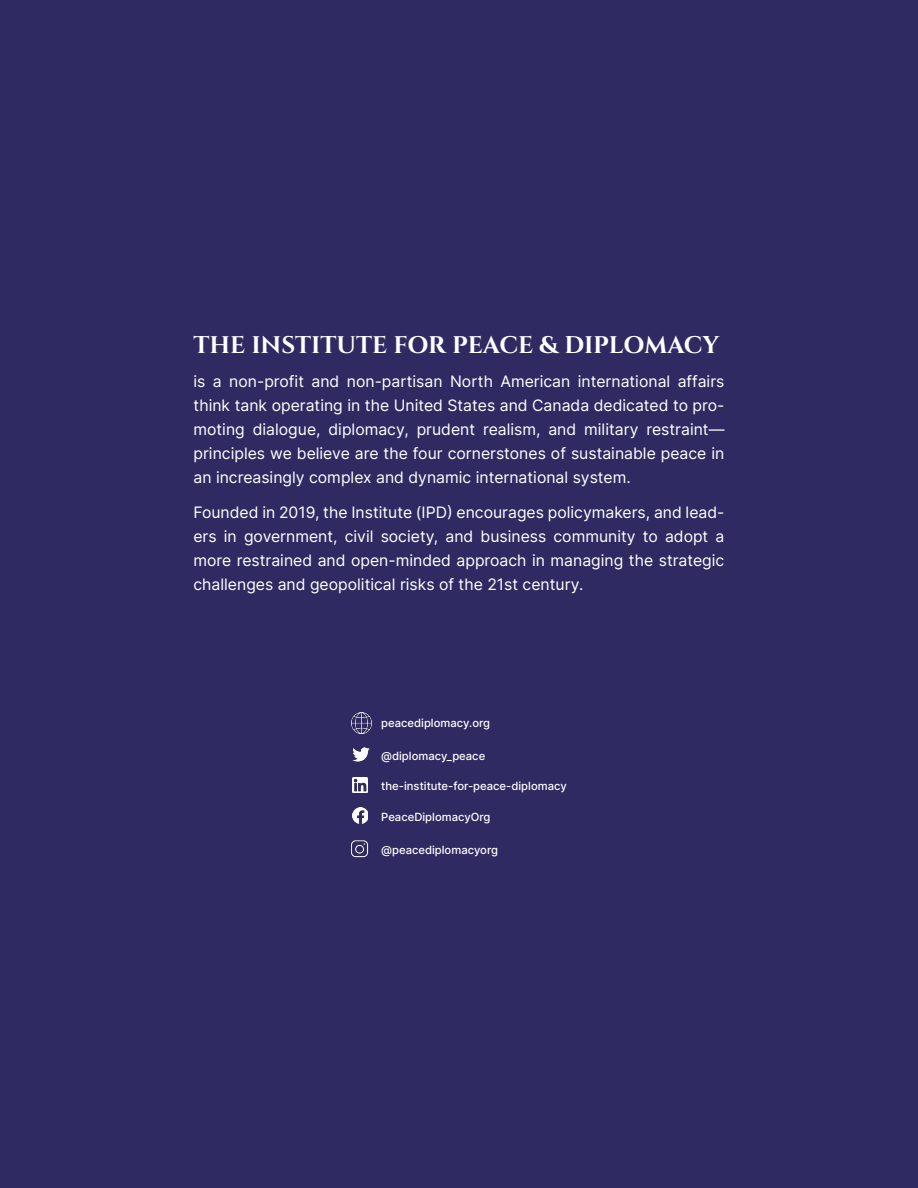
<style>
.page{position:relative;width:918px;height:1188px;background:#2f2b62}
.page>*{position:absolute;margin:0;border:0;box-sizing:border-box;transform-origin:0 0}
.t1{font:24px "Cinzel";color:#fff}
.t2{font:15.75px/24px "Inter";color:#fff;text-align:justify}
.t3{font:500 11.25px "Inter";color:#fff}
</style>
<div class="page">
<img style="left:351px;top:713px;width:21px;height:20px">
<img style="left:353px;top:747px;width:17px;height:15px">
<img style="left:353px;top:777px;width:15px;height:15px">
<img style="left:353px;top:807px;width:15px;height:16px">
<img style="left:351px;top:840px;width:18px;height:18px">
<h1 class="t1" style="left:194px;top:329px;width:527px">THE INSTITUTE FOR PEACE &amp; DIPLOMACY</h1>
<p class="t2" style="left:193px;top:369px;width:533px">is a non-profit and non-partisan North American international affairs think tank operating in the United States and Canada dedicated to pro&shy;moting dialogue, diplomacy, prudent realism, and military restraint— principles we believe are the four cornerstones of sustainable peace in an increasingly complex and dynamic international system.</p>
<p class="t2" style="left:193px;top:500px;width:532px">Founded in 2019, the Institute (IPD) encourages policymakers, and lead&shy;ers in government, civil society, and business community to adopt a more restrained and open-minded approach in managing the strategic challenges and geopolitical risks of the 21st century.</p>
<p class="t3" style="left:381px;top:715px;width:111px">peacediplomacy.org</p>
<p class="t3" style="left:381px;top:748px;width:106px">@diplomacy_peace</p>
<p class="t3" style="left:381px;top:778px;width:187px">the-institute-for-peace-diplomacy</p>
<p class="t3" style="left:381px;top:808px;width:111px">PeaceDiplomacyOrg</p>
<p class="t3" style="left:381px;top:842px;width:118px">@peacediplomacyorg</p>
</div>
